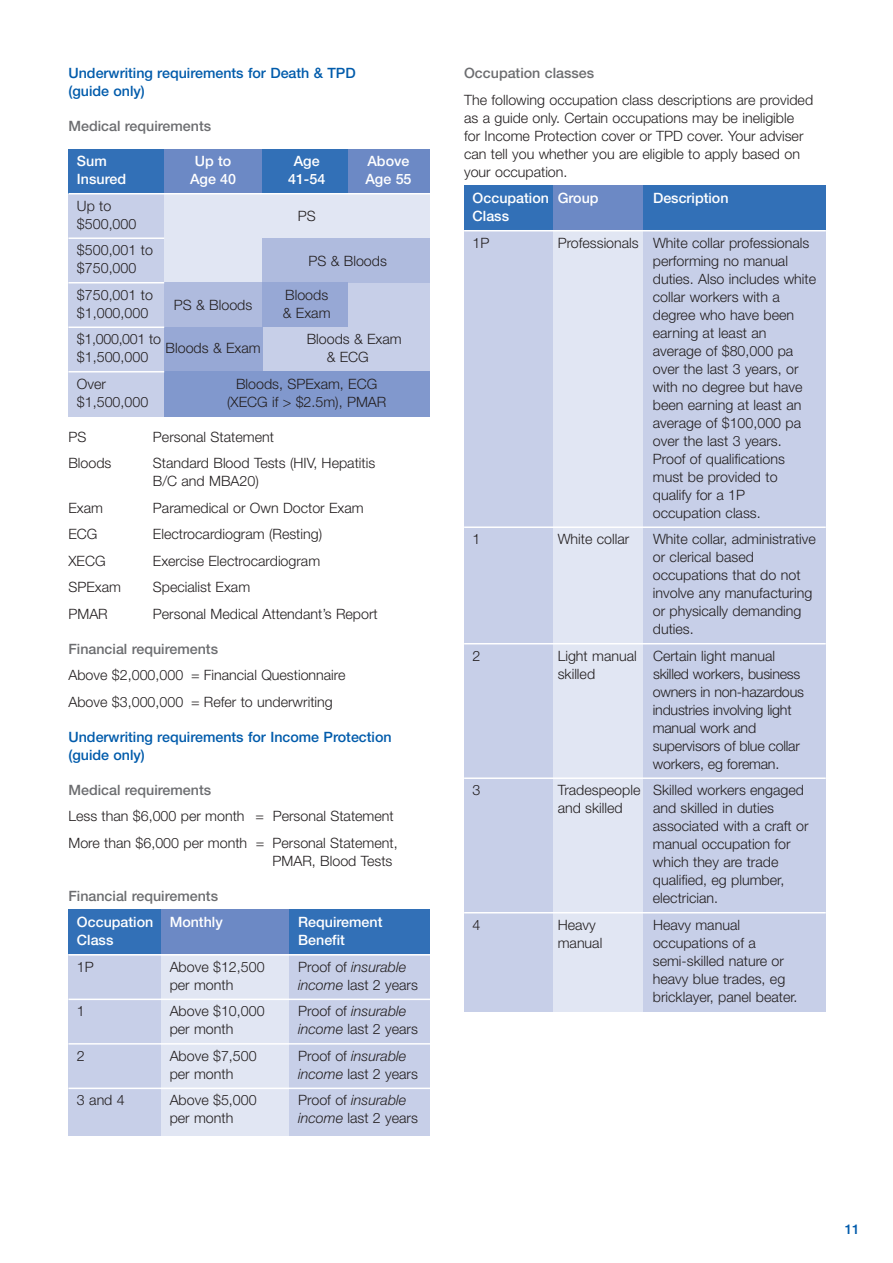
<style>
.page{position:relative;width:893px;height:1263px;background:#fff}
.page>*{position:absolute;margin:0;border:0;box-sizing:border-box;transform-origin:0 0}
.t1{font:300 14.25px/18px "Helvetica Neue";color:#231f20}
.t2{font:500 14.25px "Helvetica Neue";color:#fff}
.t3{font:500 14.25px/18px "Helvetica Neue";color:#015bab}
.t4{font:500 14.25px "Helvetica Neue";color:#6c6d70}
.t5{font:italic 300 14.25px "Helvetica Neue";color:#231f20}
.t6{font:500 13.5px "Helvetica Neue";color:#015bab}
.s1{font-style:normal}
.s2{font-style:italic}
</style>
<div class="page">
<div style="left:68px;top:911px;width:362px;height:225px;background:#c7cfe8"></div>
<div style="left:161px;top:911px;width:127px;height:225px;background:#e1e6f3"></div>
<div style="left:68px;top:910px;width:362px;height:44px;background:#3270b7"></div>
<div style="left:161px;top:910px;width:127px;height:44px;background:#6c89c5"></div>
<div style="left:68px;top:149px;width:362px;height:268px;background:#c7cfe8"></div>
<div style="left:164px;top:149px;width:266px;height:268px;background:#e1e6f3"></div>
<div style="left:262px;top:239px;width:168px;height:44px;background:#afbbde"></div>
<div style="left:164px;top:283px;width:98px;height:44px;background:#afbbde"></div>
<div style="left:262px;top:283px;width:168px;height:89px;background:#c7cfe8"></div>
<div style="left:164px;top:327px;width:98px;height:45px;background:#97a8d5"></div>
<div style="left:164px;top:372px;width:266px;height:45px;background:#8198cd"></div>
<div style="left:68px;top:149px;width:362px;height:44px;background:#3270b7"></div>
<div style="left:164px;top:149px;width:266px;height:44px;background:#6c89c5"></div>
<div style="left:262px;top:149px;width:86px;height:44px;background:#3270b7"></div>
<div style="left:464px;top:185px;width:361px;height:827px;background:#c7cfe8"></div>
<div style="left:553px;top:185px;width:89px;height:827px;background:#e1e6f3"></div>
<div style="left:464px;top:185px;width:361px;height:45px;background:#3270b7"></div>
<div style="left:553px;top:185px;width:89px;height:45px;background:#6c89c5"></div>
<div style="left:262px;top:283px;width:86px;height:44px;background:#97a8d5"></div>
<hr style="left:68px;top:193px;width:362px;height:1px;background:#fff">
<hr style="left:68px;top:237px;width:96px;height:2px;background:#fff">
<hr style="left:68px;top:282px;width:96px;height:2px;background:#fff">
<hr style="left:68px;top:327px;width:96px;height:1px;background:#fff">
<hr style="left:68px;top:371px;width:96px;height:2px;background:#fff">
<hr style="left:68px;top:954px;width:362px;height:2px;background:#fff">
<hr style="left:68px;top:999px;width:362px;height:1px;background:#fff">
<hr style="left:68px;top:1043px;width:362px;height:2px;background:#fff">
<hr style="left:68px;top:1088px;width:362px;height:1px;background:#fff">
<hr style="left:464px;top:230px;width:361px;height:1px;background:#fff">
<hr style="left:464px;top:526px;width:361px;height:2px;background:#fff">
<hr style="left:464px;top:643px;width:361px;height:1px;background:#fff">
<hr style="left:464px;top:777px;width:361px;height:2px;background:#fff">
<hr style="left:464px;top:912px;width:361px;height:2px;background:#fff">
<p class="t3" style="left:68px;top:65px;width:289px">Underwriting requirements for Death &amp; TPD (guide only)</p>
<p class="t4" style="left:68px;top:121px;width:144px">Medical requirements</p>
<p class="t2" style="left:77px;top:156px;width:31px">Sum</p>
<p class="t2" style="left:195px;top:156px;width:38px">Up to</p>
<p class="t2" style="left:294px;top:156px;width:27px">Age</p>
<p class="t2" style="left:367px;top:156px;width:43px">Above</p>
<p class="t2" style="left:77px;top:174px;width:51px">Insured</p>
<p class="t2" style="left:190px;top:174px;width:48px">Age 40</p>
<p class="t2" style="left:288px;top:174px;width:39px">41-54</p>
<p class="t2" style="left:365px;top:174px;width:48px">Age 55</p>
<p class="t1" style="left:77px;top:198px;width:61px">Up to $500,000</p>
<p class="t1" style="left:298px;top:208px;width:19px">PS</p>
<p class="t1" style="left:77px;top:243px;width:77px">$500,001 to $750,000</p>
<p class="t1" style="left:308px;top:253px;width:80px">PS &amp; Bloods</p>
<p class="t1" style="left:77px;top:287px;width:77px">$750,001 to</p>
<p class="t1" style="left:285px;top:287px;width:45px">Bloods</p>
<p class="t1" style="left:77px;top:305px;width:73px">$1,000,000</p>
<p class="t1" style="left:174px;top:298px;width:80px">PS &amp; Bloods</p>
<p class="t1" style="left:283px;top:305px;width:49px">&amp; Exam</p>
<p class="t1" style="left:77px;top:332px;width:85px">$1,000,001 to</p>
<p class="t1" style="left:307px;top:332px;width:96px">Bloods &amp; Exam</p>
<p class="t1" style="left:166px;top:341px;width:96px">Bloods &amp; Exam</p>
<p class="t1" style="left:77px;top:350px;width:73px">$1,500,000</p>
<p class="t1" style="left:327px;top:350px;width:44px">&amp; ECG</p>
<p class="t1" style="left:77px;top:376px;width:31px">Over</p>
<p class="t1" style="left:236px;top:376px;width:143px">Bloods, SPExam, ECG</p>
<p class="t1" style="left:77px;top:394px;width:73px">$1,500,000</p>
<p class="t1" style="left:227px;top:394px;width:161px">(XECG if &gt; $2.5m), PMAR</p>
<p class="t1" style="left:68px;top:429px;width:19px">PS</p>
<p class="t1" style="left:153px;top:429px;width:122px">Personal Statement</p>
<p class="t1" style="left:68px;top:456px;width:45px">Bloods</p>
<p class="t1" style="left:153px;top:456px;width:224px">Standard Blood Tests (HIV, Hepatitis<br>B/C and MBA20)</p>
<p class="t1" style="left:68px;top:500px;width:36px">Exam</p>
<p class="t1" style="left:153px;top:500px;width:212px">Paramedical or Own Doctor Exam</p>
<p class="t1" style="left:68px;top:527px;width:31px">ECG</p>
<p class="t1" style="left:153px;top:527px;width:171px">Electrocardiogram (Resting)</p>
<p class="t1" style="left:68px;top:553px;width:39px">XECG</p>
<p class="t1" style="left:153px;top:553px;width:169px">Exercise Electrocardiogram</p>
<p class="t1" style="left:68px;top:580px;width:54px">SPExam</p>
<p class="t1" style="left:153px;top:580px;width:99px">Specialist Exam</p>
<p class="t1" style="left:68px;top:606px;width:41px">PMAR</p>
<p class="t1" style="left:153px;top:606px;width:226px">Personal Medical Attendant’s Report</p>
<p class="t4" style="left:68px;top:644px;width:151px">Financial requirements</p>
<p class="t1" style="left:68px;top:663px;width:278px;line-height:26.5px">Above $2,000,000 = Financial Questionnaire<br>Above $3,000,000 = Refer to underwriting</p>
<p class="t3" style="left:68px;top:729px;width:325px">Underwriting requirements for Income Protection (guide only)</p>
<p class="t4" style="left:68px;top:785px;width:144px">Medical requirements</p>
<p class="t1" style="left:68px;top:804px;width:330px;line-height:26.5px">Less than $6,000 per month = Personal Statement<br>More than $6,000 per month = Personal Statement,</p>
<p class="t1" style="left:272px;top:853px;width:121px">PMAR, Blood Tests</p>
<p class="t4" style="left:68px;top:891px;width:151px">Financial requirements</p>
<p class="t2" style="left:77px;top:917px;width:147px">Occupation Monthly</p>
<p class="t2" style="left:298px;top:917px;width:86px">Requirement</p>
<p class="t2" style="left:77px;top:935px;width:38px">Class</p>
<p class="t2" style="left:298px;top:935px;width:48px">Benefit</p>
<p class="t1" style="left:77px;top:959px;width:18px">1P</p>
<p class="t1" style="left:170px;top:959px;width:96px">Above $12,500</p>
<p class="t5" style="left:298px;top:962px;width:109px"><span class="s1">Proof of</span> insurable</p>
<p class="t1" style="left:170px;top:977px;width:65px">per month</p>
<p class="t1" style="left:298px;top:977px;width:121px"><span class="s2">income</span> last 2 years</p>
<p class="t1" style="left:77px;top:1004px;width:9px">1</p>
<p class="t1" style="left:170px;top:1004px;width:96px">Above $10,000</p>
<p class="t5" style="left:298px;top:1006px;width:109px"><span class="s1">Proof of</span> insurable</p>
<p class="t1" style="left:170px;top:1022px;width:65px">per month</p>
<p class="t1" style="left:298px;top:1022px;width:121px"><span class="s2">income</span> last 2 years</p>
<p class="t1" style="left:77px;top:1048px;width:9px">2</p>
<p class="t1" style="left:170px;top:1048px;width:88px">Above $7,500</p>
<p class="t5" style="left:298px;top:1051px;width:109px"><span class="s1">Proof of</span> insurable</p>
<p class="t1" style="left:170px;top:1066px;width:65px">per month</p>
<p class="t1" style="left:298px;top:1066px;width:121px"><span class="s2">income</span> last 2 years</p>
<p class="t1" style="left:77px;top:1093px;width:49px">3 and 4</p>
<p class="t1" style="left:170px;top:1093px;width:88px">Above $5,000</p>
<p class="t5" style="left:298px;top:1095px;width:109px"><span class="s1">Proof of</span> insurable</p>
<p class="t1" style="left:170px;top:1111px;width:65px">per month</p>
<p class="t1" style="left:298px;top:1111px;width:121px"><span class="s2">income</span> last 2 years</p>
<p class="t4" style="left:464px;top:68px;width:132px">Occupation classes</p>
<p class="t1" style="left:464px;top:92px;width:350px">The following occupation class descriptions are provided as a guide only. Certain occupations may be ineligible for Income Protection cover or TPD cover. Your adviser can tell you whether you are eligible to apply based on your occupation.</p>
<p class="t2" style="left:472px;top:193px;width:127px">Occupation Group</p>
<p class="t2" style="left:653px;top:193px;width:77px">Description</p>
<p class="t2" style="left:472px;top:211px;width:38px">Class</p>
<p class="t1" style="left:472px;top:235px;width:18px">1P</p>
<p class="t1" style="left:653px;top:235px;width:165px;text-indent:-95px">Professionals White collar professionals performing no manual duties. Also includes white collar workers with a degree who have been earning at least an average of $80,000 pa over the last 3 years, or with no degree but have been earning at least an average of $100,000 pa over the last 3 years.<br>Proof of qualifications must be provided to qualify for a 1P occupation class.</p>
<p class="t1" style="left:472px;top:531px;width:9px">1</p>
<p class="t1" style="left:557px;top:531px;width:73px">White collar</p>
<p class="t1" style="left:653px;top:531px;width:164px">White collar, administrative or clerical based occupations that do not involve any manufacturing or physically demanding duties.</p>
<p class="t1" style="left:472px;top:648px;width:9px">2</p>
<p class="t1" style="left:557px;top:648px;width:219px">Light manual Certain light manual skilled</p>
<p class="t1" style="left:653px;top:666px;width:152px">skilled workers, business owners in non-hazardous industries involving light manual work and supervisors of blue collar workers, eg foreman.</p>
<p class="t1" style="left:472px;top:783px;width:9px">3</p>
<p class="t1" style="left:557px;top:783px;width:248px">Tradespeople Skilled workers engaged and skilled</p>
<p class="t1" style="left:653px;top:801px;width:157px">and skilled in duties associated with a craft or manual occupation for which they are trade qualified, eg plumber, electrician.</p>
<p class="t1" style="left:472px;top:917px;width:9px">4</p>
<p class="t1" style="left:557px;top:917px;width:40px">Heavy</p>
<p class="t1" style="left:653px;top:917px;width:88px">Heavy manual</p>
<p class="t1" style="left:557px;top:935px;width:46px">manual</p>
<p class="t1" style="left:653px;top:935px;width:146px">occupations of a semi-skilled nature or heavy blue trades, eg bricklayer, panel beater.</p>
<p class="t6" style="left:844px;top:1225px;width:17px">11</p>
</div>
